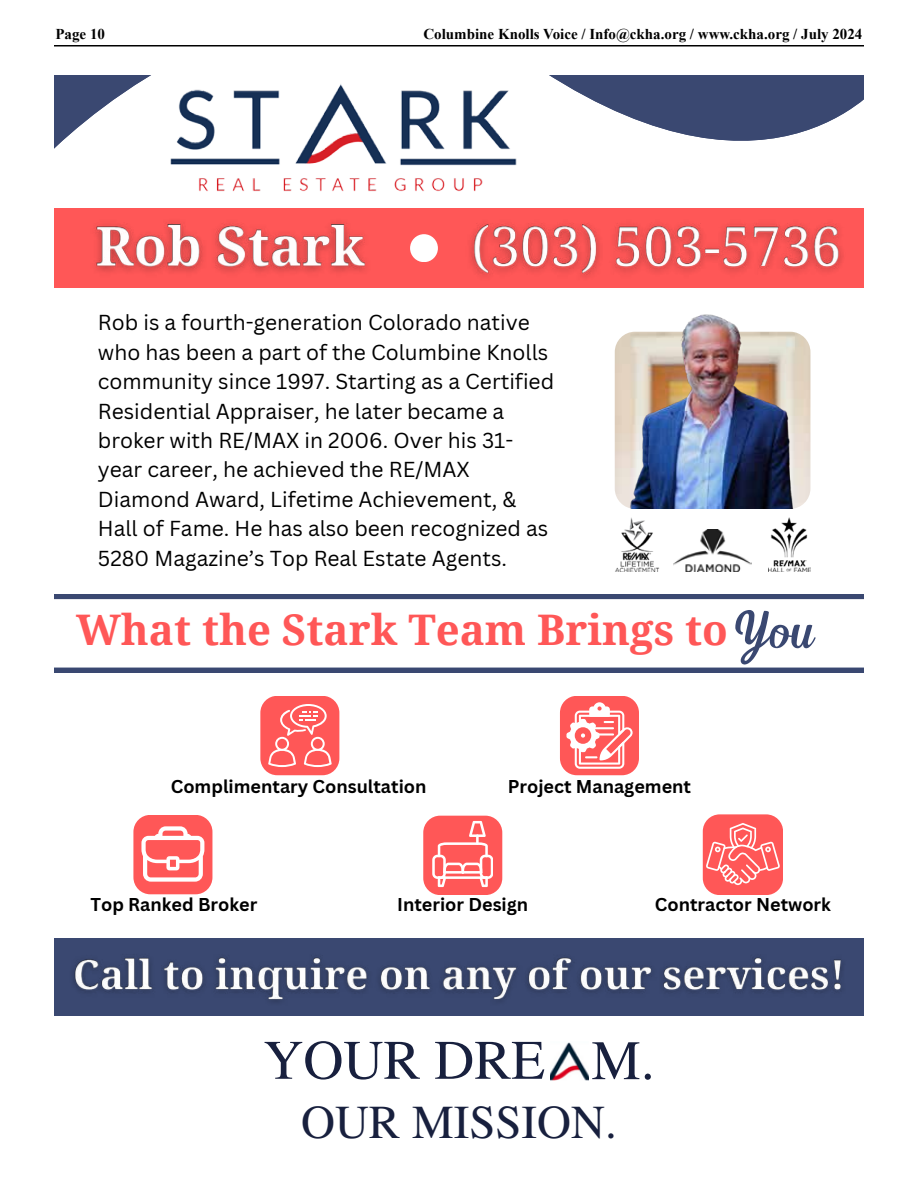
<style>
.page{position:relative;width:918px;height:1188px;background:#fff}
.page>*{position:absolute;margin:0;border:0;box-sizing:border-box;transform-origin:0 0}
.t1{font:55.65px "Te X Gyre Termes";color:#18203e}
.t2{font:47.25px "Te X Gyre Termes";color:#18203e}
.t3{font:700 42.15px "Droid Serif";color:#ff5757}
.t4{font:21.15px/29.4px "Canva Sans";color:#000}
.t5{font:700 18.15px "Canva Sans";color:#000}
.t6{font:700 15px "Times New Roman";color:#000}
.s1{font-family:"Kingsman";font-weight:400;font-size:51.3px;color:#3a4871}
</style>
<div class="page">
<svg style="left:54px;top:76px;width:810px;height:73px;fill:#3a4871"></svg>
<img style="left:165px;top:77px;width:362px;height:115px">
<img style="left:614px;top:314px;width:196px;height:195px">
<img style="left:620px;top:518px;width:34px;height:44px">
<img style="left:676px;top:530px;width:56px;height:41px">
<img style="left:770px;top:518px;width:38px;height:28px">
<div style="left:54px;top:208px;width:810px;height:80px;background:#ff5757"></div>
<div style="left:410px;top:234px;width:28px;height:28px;background:#fff;border-radius:14px"></div>
<img style="left:95px;top:222px;width:271px;height:51px">
<img style="left:470px;top:223px;width:374px;height:54px">
<div style="left:54px;top:938px;width:810px;height:77px;background:#3a4871"></div>
<img style="left:73px;top:957px;width:769px;height:45px">
<img style="left:550px;top:1042px;width:38px;height:39px">
<svg style="left:54px;top:595px;width:810px;height:77px"></svg>
<svg style="left:73px;top:562px;width:657px;height:106px"></svg>
<svg style="left:732px;top:546px;width:89px;height:127px"></svg>
<svg style="left:133px;top:815px;width:79px;height:79px"></svg>
<svg style="left:423px;top:816px;width:79px;height:79px;background:#ff7878"></svg>
<svg style="left:703px;top:814px;width:80px;height:81px;background:#ff7575"></svg>
<svg style="left:560px;top:696px;width:79px;height:79px"></svg>
<svg style="left:260px;top:696px;width:79px;height:79px;background:#ff7272"></svg>
<hr style="left:54px;top:45px;width:810px;height:1px;background:#000">
<p class="t6" style="left:56px;top:23px;width:51px">Page 10</p>
<p class="t6" style="left:423px;top:23px;width:441px">Columbine Knolls Voice / Info@ckha.org / www.ckha.org / July 2024</p>
<p class="t4" style="left:98px;top:308px;width:458px">Rob is a fourth-generation Colorado native who has been a part of the Columbine Knolls community since 1997. Starting as a Certified Residential Appraiser, he later became a broker with RE/MAX in 2006. Over his 31- year career, he achieved the RE/MAX Diamond Award, Lifetime Achievement, &amp; Hall of Fame. He has also been recognized as 5280 Magazine’s Top Real Estate Agents.</p>
<h3 class="t3" style="left:76px;top:600px;width:741px">What the Stark Team Brings to <span class="s1">You</span></h3>
<p class="t5" style="left:171px;top:775px;width:257px">Complimentary Consultation</p>
<p class="t5" style="left:508px;top:775px;width:185px">Project Management</p>
<p class="t5" style="left:90px;top:894px;width:168px">Top Ranked Broker</p>
<p class="t5" style="left:397px;top:894px;width:133px">Interior Design</p>
<p class="t5" style="left:655px;top:894px;width:178px">Contractor Network</p>
<h1 class="t1" style="left:263px;top:1020px;width:393px">YOUR DRE M.</h1>
<h2 class="t2" style="left:301px;top:1088px;width:317px">OUR MISSION.</h2>
</div>
